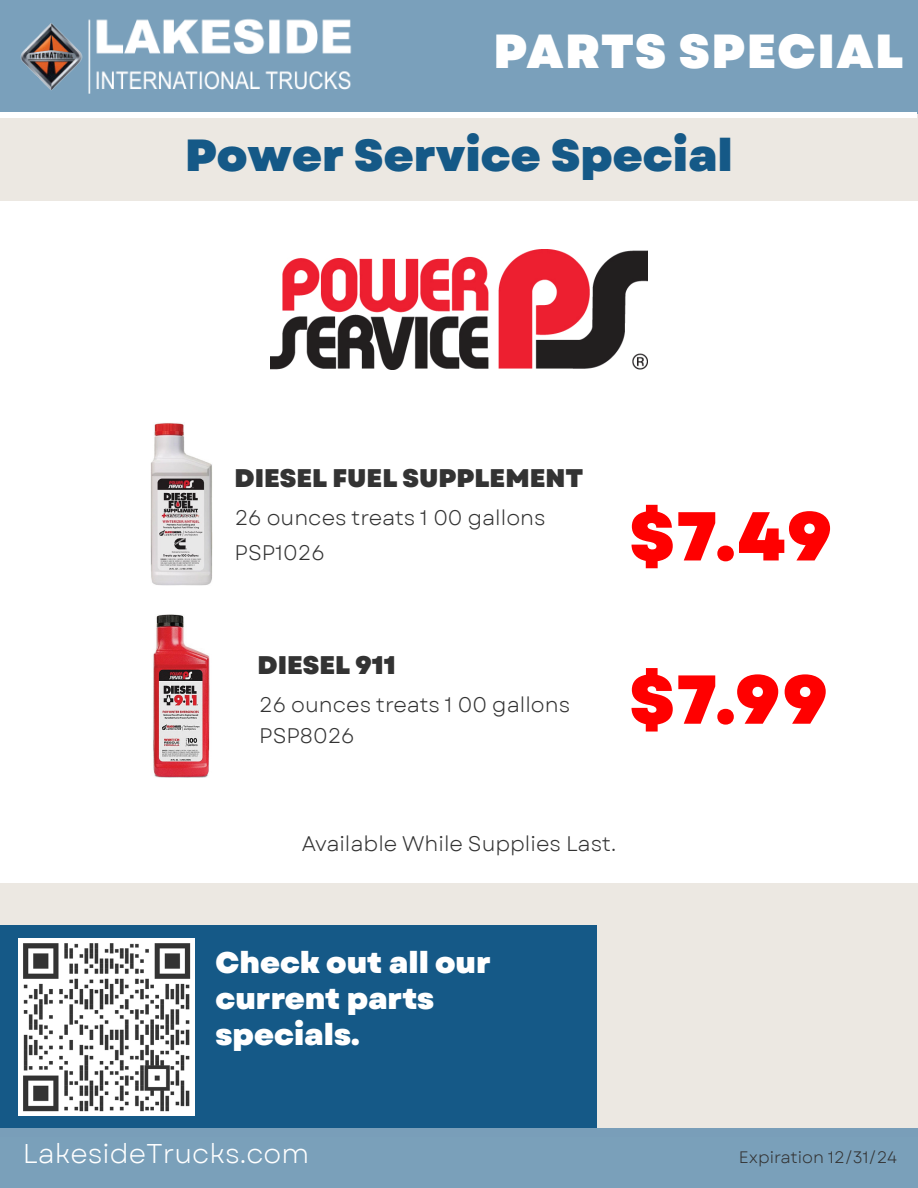
<style>
.page{position:relative;width:918px;height:1188px;background:#fff}
.page>*{position:absolute;margin:0;border:0;box-sizing:border-box;transform-origin:0 0}
.t1{font:800 69px "Garet";color:#f00}
.t2{font:800 47.85px "Garet";letter-spacing:.03em;color:#fff}
.t3{font:800 45px "Garet";color:#155987}
.t4{font:800 30px/35.8px "Garet";color:#fff}
.t5{font:27px "Garet";color:#fff}
.t6{font:800 25.5px "Garet";color:#333}
.t7{font:21px "Garet";color:#333}
.t8{font:16.5px "Garet";color:#333}
</style>
<div class="page">
<div style="left:1px;top:0;width:917px;height:1136px;background:#ece8e2"></div>
<div style="left:0;top:201px;width:918px;height:682px;background:#fff"></div>
<div style="left:0;top:0;width:917px;height:114px;background:#7aa0bb"></div>
<div style="left:0;top:926px;width:596px;height:202px;background:#155987"></div>
<div style="left:0;top:1128px;width:918px;height:60px;background:#7aa0ba"></div>
<img style="left:20px;top:19px;width:332px;height:75px">
<img style="left:18px;top:938px;width:177px;height:177px">
<div style="left:0;top:112px;width:917px;height:6px;background:#fff"></div>
<img style="left:153px;top:614px;width:57px;height:164px">
<img style="left:270px;top:249px;width:378px;height:120px">
<img style="left:150px;top:423px;width:62px;height:163px">
<h2 class="t2" style="left:494px;top:20px;width:412px">PARTS SPECIAL</h2>
<h3 class="t3" style="left:185px;top:126px;width:549px">Power Service Special</h3>
<p class="t6" style="left:235px;top:461px;width:350px">DIESEL FUEL SUPPLEMENT</p>
<p class="t7" style="left:235px;top:505px;width:312px">26 ounces treats 1 00 gallons</p>
<p class="t7" style="left:235px;top:540px;width:92px">PSP1026</p>
<p class="t6" style="left:258px;top:648px;width:140px">DIESEL 911</p>
<p class="t7" style="left:259px;top:691px;width:312px">26 ounces treats 1 00 gallons</p>
<p class="t7" style="left:259px;top:723px;width:97px">PSP8026</p>
<h1 class="t1" style="left:630px;top:491px;width:204px">$7.49</h1>
<h1 class="t1" style="left:630px;top:655px;width:200px">$7.99</h1>
<p class="t7" style="left:302px;top:831px;width:316px">Available While Supplies Last.</p>
<h3 class="t4" style="left:215px;top:945px;width:277px">Check out all our current parts specials.</h3>
<p class="t5" style="left:23px;top:1137px;width:288px">LakesideTrucks.com</p>
<p class="t8" style="left:739px;top:1147px;width:160px">Expiration 12/31/24</p>
</div>
